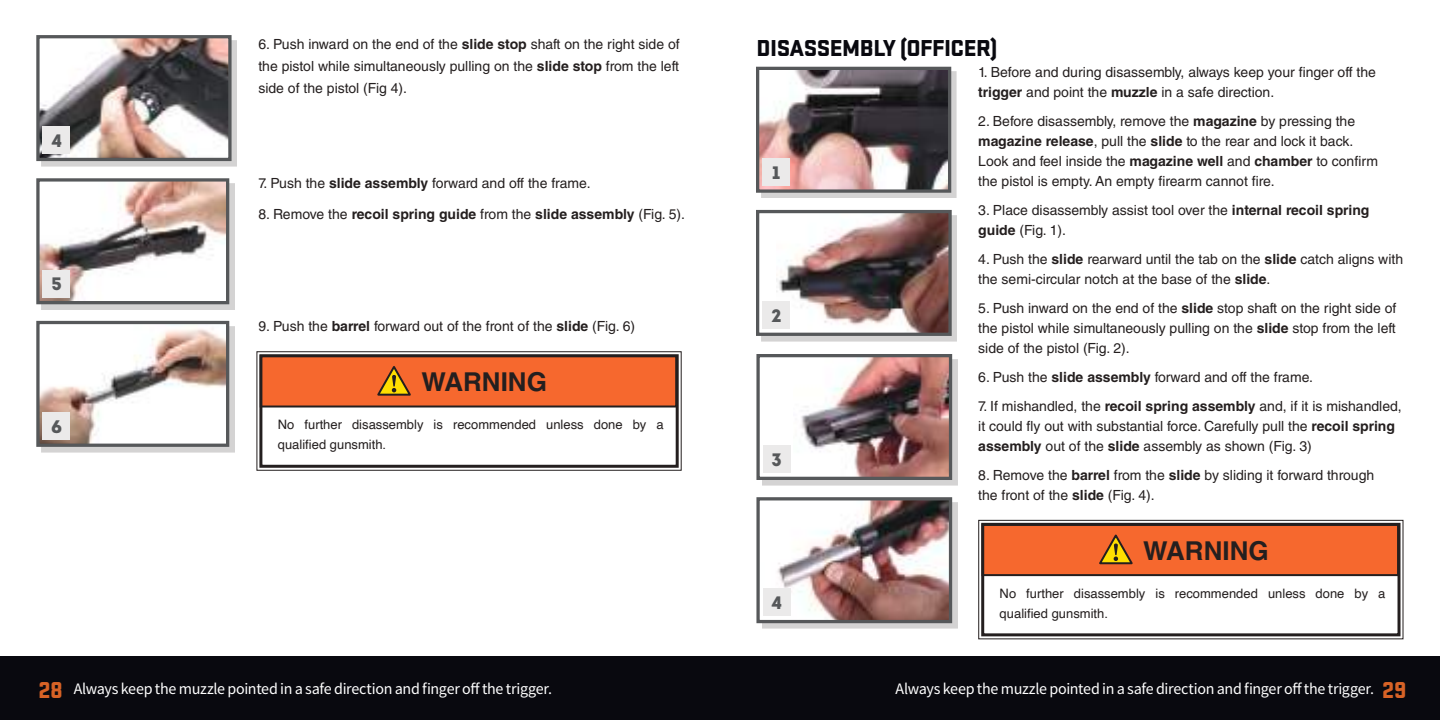
<style>
.page{position:relative;width:1440px;height:720px;background:#fff}
.page>*{position:absolute;margin:0;border:0;box-sizing:border-box;transform-origin:0 0}
.t1{font:700 26px "Helvetica LT Std";color:#241f1f}
.t2{font:900 24px "Stratum 2";letter-spacing:-.02em;color:#09090f}
.t3{font:18px "Intro";color:#56585a}
.t4{font:16px "Source Sans Pro";letter-spacing:-.02em;color:#fff}
.t5{font:14px/20px "Helvetica LT Std";color:#241f1f}
.t6{font:700 14px "Helvetica LT Std";color:#241f1f}
.t7{font:13px/20px "Helvetica";color:#241f1f}
.s1{font-weight:700}
.s2{font-weight:400}
.s3{font-family:"Stratum 2";font-weight:900;font-size:24px;color:#d76226}
</style>
<div class="page">
<div style="left:0;top:657px;width:1440px;height:63px;background:#09090f"></div>
<div style="left:41px;top:40px;width:196px;height:126px;background:#d4d3d3"></div>
<img style="left:40px;top:39px;width:188px;height:118px">
<div style="left:36px;top:35px;width:196px;height:126px;border:3px solid #56585a"></div>
<div style="left:42px;top:126px;width:28px;height:28px;background:#ebeaea"></div>
<div style="left:41px;top:326px;width:194px;height:126px;background:#241f1f;opacity:.2"></div>
<img style="left:40px;top:326px;width:185px;height:117px">
<div style="left:36px;top:321px;width:193px;height:126px;border:3px solid #56585a"></div>
<div style="left:42px;top:412px;width:28px;height:28px;background:#ebeaea"></div>
<div style="left:41px;top:183px;width:194px;height:127px;background:#241f1f;opacity:.2"></div>
<img style="left:40px;top:182px;width:185px;height:118px">
<div style="left:36px;top:178px;width:193px;height:126px;border:3px solid #56585a"></div>
<div style="left:42px;top:270px;width:28px;height:27px;background:#ebeaea"></div>
<div style="left:761px;top:72px;width:195px;height:126px;background:#241f1f;opacity:.2"></div>
<img style="left:760px;top:71px;width:187px;height:118px">
<div style="left:756px;top:67px;width:195px;height:126px;border:3px solid #56585a"></div>
<div style="left:762px;top:158px;width:28px;height:28px;background:#ebeaea"></div>
<div style="left:761px;top:215px;width:196px;height:126px;background:#d4d3d3"></div>
<div style="left:758px;top:212px;width:192px;height:122px;background:#fff"></div>
<img style="left:777px;top:214px;width:171px;height:118px">
<div style="left:756px;top:210px;width:196px;height:126px;border:3px solid #56585a"></div>
<div style="left:762px;top:301px;width:28px;height:28px;background:#ebeaea"></div>
<div style="left:762px;top:359px;width:195px;height:126px;background:#241f1f;opacity:.2"></div>
<div style="left:758px;top:356px;width:193px;height:122px;background:#fff"></div>
<img style="left:801px;top:358px;width:147px;height:118px">
<div style="left:756px;top:354px;width:196px;height:126px;border:3px solid #56585a"></div>
<div style="left:763px;top:445px;width:28px;height:28px;background:#ebeaea"></div>
<div style="left:762px;top:502px;width:195px;height:127px;background:#241f1f;opacity:.2"></div>
<img style="left:762px;top:501px;width:186px;height:118px">
<div style="left:756px;top:497px;width:196px;height:126px;border:3px solid #56585a"></div>
<div style="left:763px;top:588px;width:28px;height:28px;background:#ebeaea"></div>
<svg style="left:978px;top:519px;width:426px;height:121px"></svg>
<div style="left:981px;top:523px;width:420px;height:113px;border:3px solid #241f1f"></div>
<svg style="left:981px;top:523px;width:419px;height:54px"></svg>
<svg style="left:256px;top:351px;width:426px;height:120px"></svg>
<div style="left:259px;top:354px;width:420px;height:114px;border:3px solid #241f1f"></div>
<svg style="left:259px;top:354px;width:419px;height:55px"></svg>
<p class="t3" style="left:51px;top:130px;width:12px">4</p>
<p class="t3" style="left:51px;top:273px;width:12px">5</p>
<p class="t3" style="left:51px;top:416px;width:13px">6</p>
<p class="t5" style="left:258px;top:33px;width:423px;line-height:22px;text-align:justify">6. Push inward on the end of the <span class="s1">slide stop</span> shaft on the right side of the pistol while simultaneously pulling on the <span class="s1">slide stop</span> from the left side of the pistol (Fig 4).</p>
<p class="t5" style="left:258px;top:173px;width:334px">7. Push the <span class="s1">slide assembly</span> forward and off the frame.</p>
<p class="t6" style="left:258px;top:206px;width:428px"><span class="s2">8. Remove the</span> recoil spring guide <span class="s2">from the</span> slide assembly <span class="s2">(Fig. 5).</span></p>
<p class="t5" style="left:258px;top:316px;width:378px">9. Push the <span class="s1">barrel</span> forward out of the front of the <span class="s1">slide</span> (Fig. 6)</p>
<h1 class="t1" style="left:421px;top:366px;width:127px">WARNING</h1>
<p class="t7" style="left:278px;top:415px;width:387px">No further disassembly is recommended unless done by a qualified gunsmith.</p>
<h2 class="t2" style="left:756px;top:30px;width:243px">DISASSEMBLY (OFFICER)</h2>
<p class="t5" style="left:978px;top:62px;width:399px">1. Before and during disassembly, always keep your finger off the <span class="s1">trigger</span> and point the <span class="s1">muzzle</span> in a safe direction.</p>
<p class="t5" style="left:978px;top:111px;width:401px">2. Before disassembly, remove the <span class="s1">magazine</span> by pressing the <span class="s1">magazine release</span>, pull the <span class="s1">slide</span> to the rear and lock it back.<br>Look and feel inside the <span class="s1">magazine well</span> and <span class="s1">chamber</span> to confirm the pistol is empty. An empty firearm cannot fire.</p>
<p class="t5" style="left:978px;top:200px;width:393px">3. Place disassembly assist tool over the <span class="s1">internal recoil spring guide</span> (Fig. 1).</p>
<p class="t5" style="left:978px;top:249px;width:426px">4. Push the <span class="s1">slide</span> rearward until the tab on the <span class="s1">slide</span> catch aligns with the semi-circular notch at the base of the <span class="s1">slide</span>.</p>
<p class="t5" style="left:978px;top:298px;width:420px;text-align:justify">5. Push inward on the end of the <span class="s1">slide</span> stop shaft on the right side of the pistol while simultaneously pulling on the <span class="s1">slide</span> stop from the left side of the pistol (Fig. 2).</p>
<p class="t5" style="left:978px;top:367px;width:336px">6. Push the <span class="s1">slide assembly</span> forward and off the frame.</p>
<p class="t5" style="left:978px;top:396px;width:425px">7. If mishandled, the <span class="s1">recoil spring assembly</span> and, if it is mishandled, it could fly out with substantial force. Carefully pull the <span class="s1">recoil spring assembly</span> out of the <span class="s1">slide</span> assembly as shown (Fig. 3)</p>
<p class="t5" style="left:978px;top:465px;width:398px">8. Remove the <span class="s1">barrel</span> from the <span class="s1">slide</span> by sliding it forward through the front of the <span class="s1">slide</span> (Fig. 4).</p>
<p class="t3" style="left:772px;top:162px;width:9px">1</p>
<p class="t3" style="left:771px;top:305px;width:11px">2</p>
<p class="t3" style="left:772px;top:449px;width:12px">3</p>
<h1 class="t1" style="left:1143px;top:535px;width:127px">WARNING</h1>
<p class="t3" style="left:772px;top:592px;width:12px">4</p>
<p class="t7" style="left:1000px;top:584px;width:387px">No further disassembly is recommended unless done by a qualified gunsmith.</p>
<p class="t4" style="left:38px;top:678px;width:515px"><span class="s3">28</span> Always keep the muzzle pointed in a safe direction and finger off the trigger.</p>
<p class="t4" style="left:896px;top:678px;width:512px">Always keep the muzzle pointed in a safe direction and finger off the trigger. <span class="s3">29</span></p>
</div>
